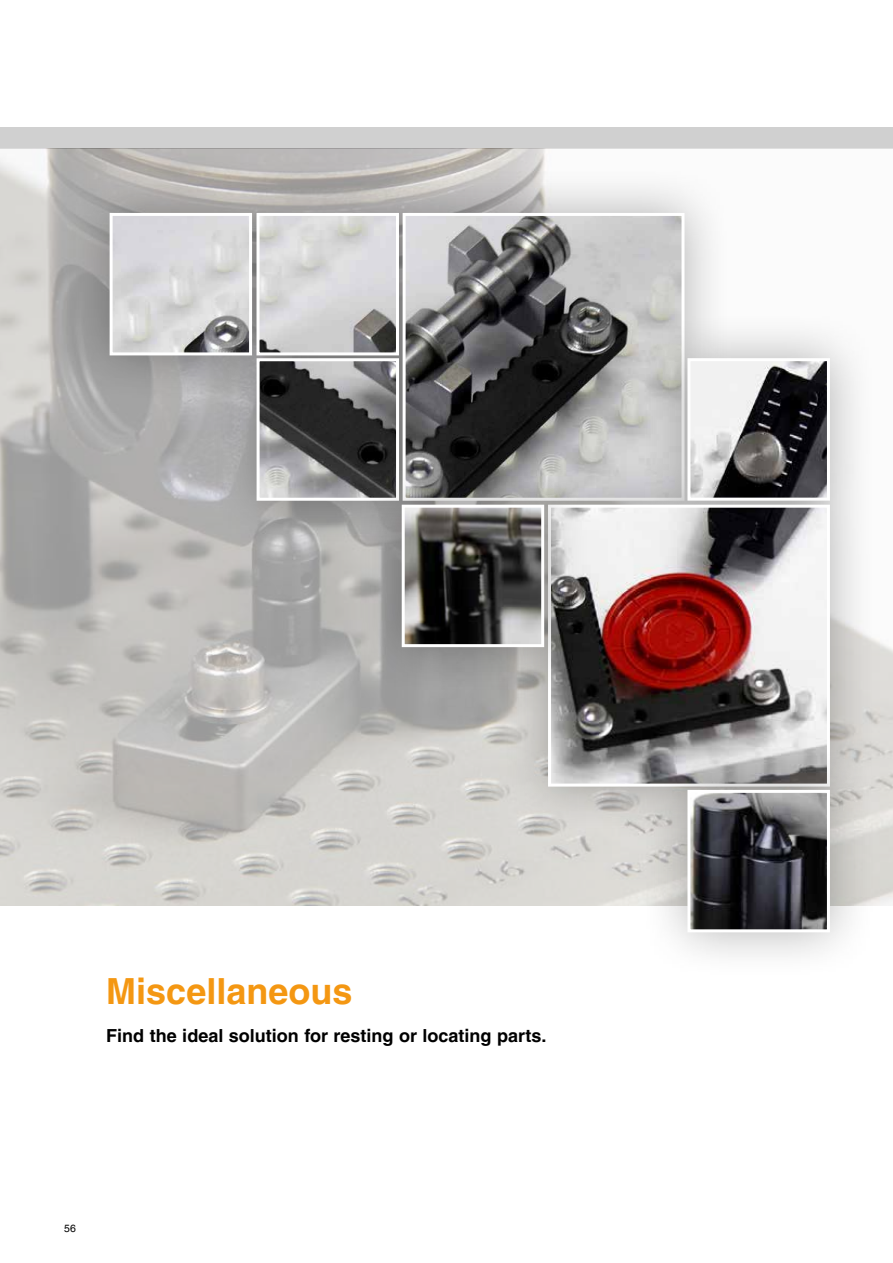
<style>
.page{position:relative;width:893px;height:1263px;background:#fff}
.page>*{position:absolute;margin:0;border:0;box-sizing:border-box;transform-origin:0 0}
.t1{font:700 36px "Helvetica LT Pro";color:#f49712}
.t2{font:700 18px "Helvetica LT Pro";color:#000}
.t3{font:10.5px "Helvetica LT Pro";color:#000}
</style>
<div class="page">
<div style="left:0;top:128px;width:893px;height:21px;background:#d0d0d0"></div>
<img style="left:0;top:149px;width:893px;height:757px">
<div style="left:62px;top:165px;width:670px;height:383px;background:#000;opacity:.3"></div>
<svg style="left:108px;top:211px;width:578px;height:291px;background:#a3a2a3"></svg>
<div style="left:500px;top:311px;width:377px;height:523px;background:#000;opacity:.3"></div>
<svg style="left:546px;top:357px;width:285px;height:431px"></svg>
<div style="left:640px;top:742px;width:238px;height:238px;background:#000;opacity:.3"></div>
<img style="left:691px;top:794px;width:135px;height:134px">
<div style="left:687px;top:790px;width:143px;height:142px;border:3px solid #fff"></div>
<div style="left:354px;top:457px;width:238px;height:238px;background:#000;opacity:.3"></div>
<img style="left:406px;top:509px;width:134px;height:134px">
<div style="left:402px;top:505px;width:142px;height:142px;border:3px solid #fff"></div>
<h1 class="t1" style="left:106px;top:969px;width:248px">Miscellaneous</h1>
<p class="t2" style="left:106px;top:1025px;width:442px">Find the ideal solution for resting or locating parts.</p>
<p class="t3" style="left:64px;top:1222px;width:13px">56</p>
</div>
